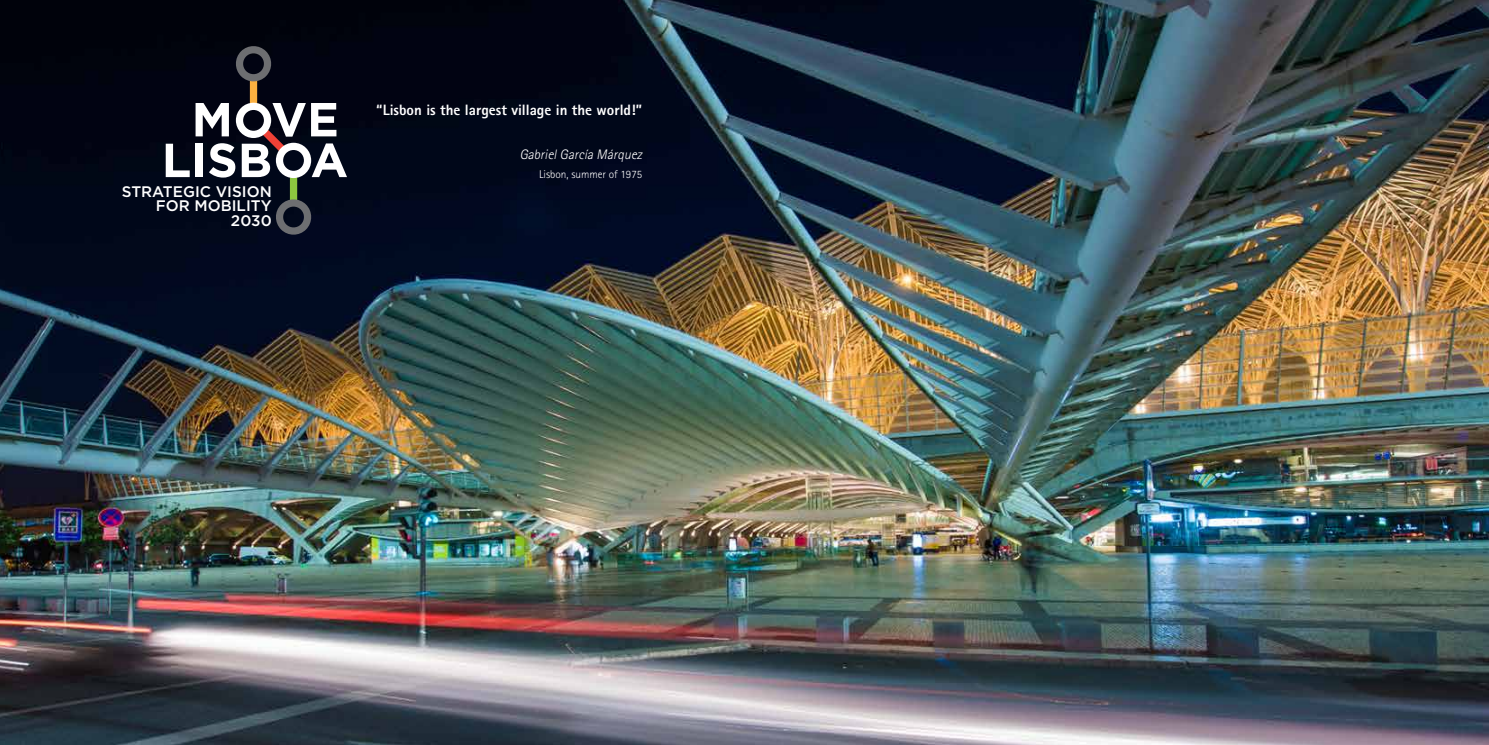
<style>
.page{position:relative;width:1489px;height:745px;background:#fff}
.page>*{position:absolute;margin:0;border:0;box-sizing:border-box;transform-origin:0 0}
.t1{font:500 15.25px/14.5px "Gotham";color:#fff;text-align:right}
.t2{font:800 15px "Rotis Sans Serif";color:#fff}
.t3{font:italic 300 13.75px "Rotis Sans Serif";color:#fff}
.t4{font:300 11.25px "Rotis Sans Serif";color:#fff}
</style>
<div class="page">
<img style="left:0;top:0;width:1488px;height:744px">
<div style="left:250px;top:77px;width:7px;height:29px;background:#fbb040"></div>
<div style="left:290px;top:173px;width:7px;height:30px;background:#8dc63f"></div>
<svg style="left:274px;top:197px;width:39px;height:39px;background:#2f343f"></svg>
<svg style="left:166px;top:103px;width:181px;height:75px"></svg>
<svg style="left:234px;top:44px;width:39px;height:39px;background:#303139"></svg>
<p class="t1" style="left:122px;top:184px;width:151px">STRATEGIC VISION<br>FOR MOBILITY<br>2030</p>
<p class="t2" style="left:376px;top:100px;width:267px">“Lisbon is the largest village in the world!”</p>
<p class="t3" style="left:519px;top:146px;width:127px">GabrielGarcía Márquez</p>
<p class="t4" style="left:539px;top:167px;width:104px">Lisbon, summer of 1975</p>
</div>
